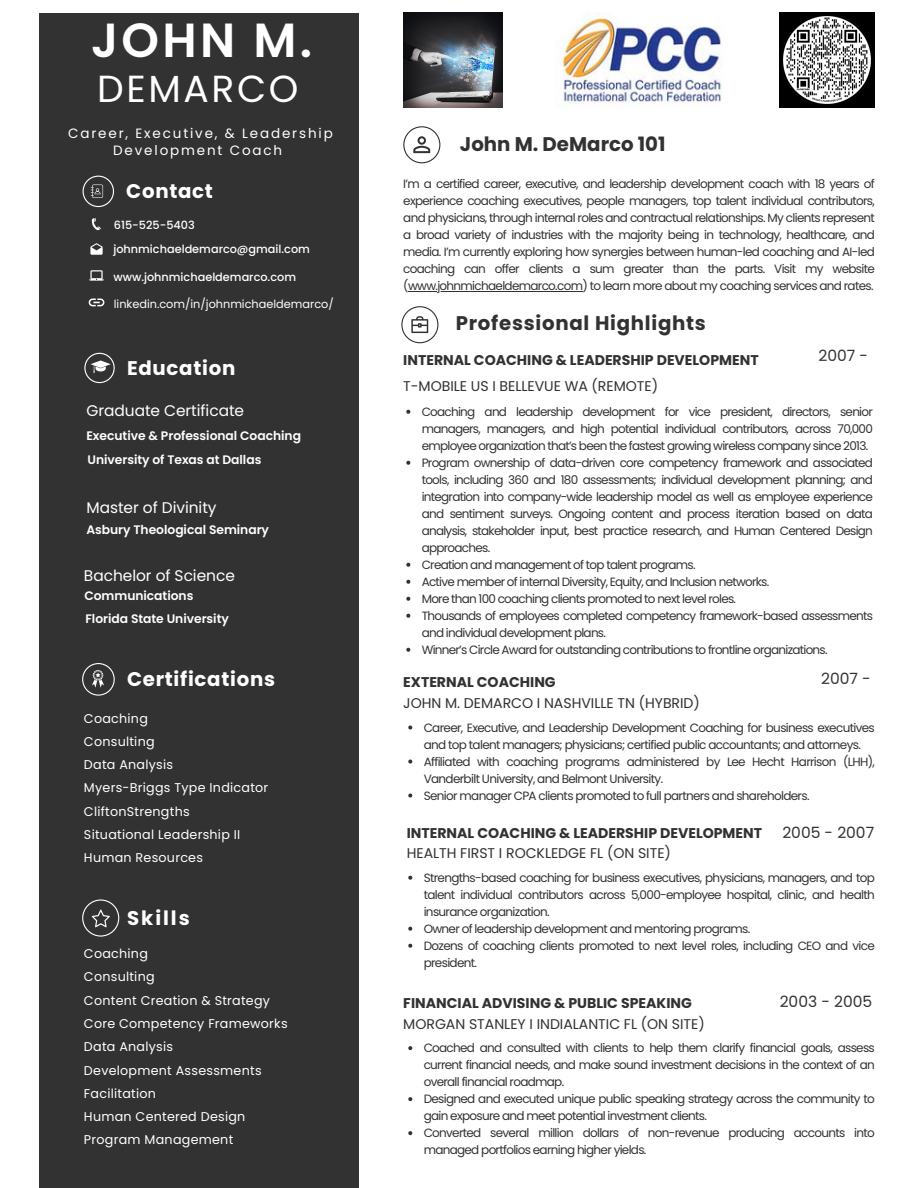
<style>
.page{position:relative;width:918px;height:1188px;background:#fff}
.page>*{position:absolute;margin:0;border:0;box-sizing:border-box;transform-origin:0 0}
.t1{font:600 47.85px "Poppins";color:#fff}
.t2{font:37.65px "Poppins";letter-spacing:.07em;color:#fff}
.t3{font:700 19.8px "Poppins";letter-spacing:.035em;color:#fff}
.t4{font:700 19.8px "Poppins";letter-spacing:.035em;color:#323232}
.t5{font:700 19.8px "Poppins";color:#323232}
.t6{font:15.45px "Poppins";letter-spacing:-.005em;color:#fff}
.t7{font:15.45px "Poppins";color:#323232}
.t8{font:14.1px "Poppins";color:#323232}
.t9{font:700 14.1px "Poppins";color:#323232}
.t10{font:13.5px/16.8px "Poppins";letter-spacing:.135em;color:#fff;text-align:center}
.t11{font:12.75px "Poppins";letter-spacing:.02em;color:#fff}
.t12{font:600 12.3px "Poppins";letter-spacing:-.005em;color:#fff}
.t13{font:12px/17px "Poppins";letter-spacing:-.06em;color:#323232}
.t14{font:500 11.25px "Poppins";color:#fff}
.t15{font:11.25px "Poppins";color:#fff}
</style>
<div class="page">
<div style="left:39px;top:13px;width:320px;height:1175px;background:#323232"></div>
<svg style="left:82px;top:899px;width:37px;height:38px"></svg>
<svg style="left:84px;top:353px;width:31px;height:30px"></svg>
<svg style="left:89px;top:270px;width:15px;height:11px"></svg>
<svg style="left:90px;top:243px;width:13px;height:12px"></svg>
<svg style="left:92px;top:218px;width:9px;height:12px"></svg>
<svg style="left:83px;top:176px;width:31px;height:31px"></svg>
<svg style="left:403px;top:126px;width:37px;height:37px"></svg>
<svg style="left:401px;top:306px;width:37px;height:37px"></svg>
<img style="left:556px;top:13px;width:166px;height:94px">
<svg style="left:89px;top:299px;width:15px;height:7px"></svg>
<svg style="left:82px;top:663px;width:33px;height:33px"></svg>
<img style="left:780px;top:13px;width:94px;height:94px">
<svg style="left:406px;top:410px;width:4px;height:4px"></svg>
<svg style="left:406px;top:461px;width:4px;height:4px"></svg>
<svg style="left:406px;top:563px;width:4px;height:4px"></svg>
<svg style="left:406px;top:580px;width:4px;height:4px"></svg>
<svg style="left:406px;top:597px;width:4px;height:4px"></svg>
<svg style="left:406px;top:614px;width:4px;height:4px"></svg>
<svg style="left:406px;top:648px;width:4px;height:4px"></svg>
<hr style="left:408px;top:291px;width:174px;height:1px;background:#323232">
<svg style="left:408px;top:726px;width:4px;height:4px"></svg>
<svg style="left:408px;top:760px;width:4px;height:4px"></svg>
<svg style="left:408px;top:794px;width:4px;height:4px"></svg>
<svg style="left:408px;top:876px;width:4px;height:4px"></svg>
<svg style="left:408px;top:927px;width:4px;height:4px"></svg>
<svg style="left:408px;top:944px;width:4px;height:4px"></svg>
<svg style="left:408px;top:1046px;width:4px;height:4px"></svg>
<svg style="left:408px;top:1097px;width:4px;height:4px"></svg>
<svg style="left:408px;top:1131px;width:4px;height:4px"></svg>
<img style="left:403px;top:13px;width:99px;height:94px">
<p class="t1" style="left:91px;top:7px;width:223px">JOHN M.</p>
<p class="t2" style="left:97px;top:63px;width:203px">DEMARCO</p>
<p class="t10" style="left:68px;top:125px;width:266px">Career, Executive, &amp; Leadership<br>Development Coach</p>
<p class="t3" style="left:126px;top:177px;width:88px">Contact</p>
<p class="t14" style="left:114px;top:217px;width:83px">615-525-5403</p>
<p class="t14" style="left:113px;top:241px;width:198px">johnmichaeldemarco@gmail.com</p>
<p class="t14" style="left:113px;top:269px;width:184px">www.johnmichaeldemarco.com</p>
<p class="t15" style="left:114px;top:296px;width:221px">linkedin.com/in/johnmichaeldemarco/</p>
<p class="t3" style="left:127px;top:354px;width:110px">Education</p>
<p class="t6" style="left:86px;top:399px;width:159px">Graduate Certificate</p>
<p class="t12" style="left:86px;top:427px;width:216px">Executive &amp; Professional Coaching</p>
<p class="t12" style="left:88px;top:451px;width:175px">University of Texas at Dallas</p>
<p class="t6" style="left:86px;top:497px;width:132px">Master of Divinity</p>
<p class="t12" style="left:86px;top:521px;width:184px">Asbury Theological Seminary</p>
<p class="t6" style="left:84px;top:564px;width:152px">Bachelor of Science</p>
<p class="t12" style="left:84px;top:587px;width:111px">Communications</p>
<p class="t12" style="left:85px;top:610px;width:145px">Florida State University</p>
<p class="t3" style="left:127px;top:665px;width:150px">Certifications</p>
<p class="t11" style="left:84px;top:709px;width:65px">Coaching</p>
<p class="t11" style="left:84px;top:732px;width:72px">Consulting</p>
<p class="t11" style="left:84px;top:756px;width:91px">Data Analysis</p>
<p class="t11" style="left:84px;top:779px;width:186px">Myers-Briggs Type Indicator</p>
<p class="t11" style="left:84px;top:802px;width:107px">CliftonStrengths</p>
<p class="t11" style="left:84px;top:826px;width:158px">Situational Leadership II</p>
<p class="t11" style="left:84px;top:849px;width:121px">Human Resources</p>
<p class="t3" style="left:127px;top:904px;width:64px">Skills</p>
<p class="t11" style="left:84px;top:945px;width:65px">Coaching</p>
<p class="t11" style="left:84px;top:968px;width:72px">Consulting</p>
<p class="t11" style="left:84px;top:991px;width:188px">Content Creation &amp; Strategy</p>
<p class="t11" style="left:84px;top:1015px;width:205px">Core Competency Frameworks</p>
<p class="t11" style="left:84px;top:1038px;width:91px">Data Analysis</p>
<p class="t11" style="left:84px;top:1085px;width:74px">Facilitation</p>
<p class="t11" style="left:84px;top:1108px;width:163px">Human Centered Design</p>
<p class="t11" style="left:84px;top:1061px;width:179px">Development Assessments</p>
<p class="t11" style="left:84px;top:1131px;width:151px">Program Management</p>
<p class="t5" style="left:460px;top:130px;width:207px">John M. DeMarco 101</p>
<p class="t13" style="left:403px;top:176px;width:473px;text-align:justify">I’m a certified career, executive, and leadership development coach with 18 years of experience coaching executives, people managers, top talent individual contributors, and physicians, through internal roles and contractual relationships. My clients represent a broad variety of industries with the majority being in technology, healthcare, and media. I’m currently exploring how synergies between human-led coaching and AI-led coaching can offer clients a sum greater than the parts. Visit my website (www.johnmichaeldemarco.com) to learn more about my coaching services and rates.</p>
<p class="t4" style="left:456px;top:309px;width:252px">Professional Highlights</p>
<p class="t9" style="left:403px;top:350px;width:357px">INTERNAL COACHING &amp; LEADERSHIP DEVELOPMENT</p>
<p class="t8" style="left:403px;top:376px;width:256px">T-MOBILE US I BELLEVUE WA (REMOTE)</p>
<p class="t7" style="left:819px;top:345px;width:51px">2007 -</p>
<p class="t13" style="left:422px;top:403px;width:453px;text-align:justify">Coaching and leadership development for vice president, directors, senior managers, managers, and high potential individual contributors, across 70,000 employee organization that’s been the fastest growing wireless company since 2013.</p>
<p class="t13" style="left:422px;top:454px;width:453px;text-align:justify">Program ownership of data-driven core competency framework and associated tools, including 360 and 180 assessments; individual development planning; and integration into company-wide leadership model as well as employee experience and sentiment surveys. Ongoing content and process iteration based on data analysis, stakeholder input, best practice research, and Human Centered Design approaches.</p>
<p class="t13" style="left:422px;top:556px;width:275px">Creation and management of top talent programs.</p>
<p class="t13" style="left:422px;top:573px;width:349px">Active member of internal Diversity, Equity, and Inclusion networks.</p>
<p class="t13" style="left:422px;top:590px;width:316px">More than 100 coaching clients promoted to next level roles.</p>
<p class="t13" style="left:422px;top:607px;width:453px">Thousands of employees completed competency framework-based assessments and individual development plans.</p>
<p class="t13" style="left:422px;top:641px;width:407px">Winner’s Circle Award for outstanding contributions to frontline organizations.</p>
<p class="t7" style="left:821px;top:668px;width:51px">2007 -</p>
<p class="t13" style="left:424px;top:719px;width:453px">Career, Executive, and Leadership Development Coaching for business executives and top talent managers; physicians; certified public accountants; and attorneys.</p>
<p class="t13" style="left:424px;top:753px;width:453px">Affiliated with coaching programs administered by Lee Hecht Harrison (LHH),<br>Vanderbilt University, and Belmont University.</p>
<p class="t13" style="left:424px;top:787px;width:387px">Senior manager CPA clients promoted to full partners and shareholders.</p>
<p class="t7" style="left:782px;top:822px;width:93px">2005 - 2007</p>
<p class="t8" style="left:407px;top:844px;width:266px">HEALTH FIRST I ROCKLEDGE FL (ON SITE)</p>
<p class="t9" style="left:403px;top:672px;width:154px">EXTERNAL COACHING</p>
<p class="t8" style="left:403px;top:694px;width:298px">JOHN M. DEMARCO I NASHVILLE TN (HYBRID)</p>
<p class="t9" style="left:407px;top:823px;width:357px">INTERNAL COACHING &amp; LEADERSHIP DEVELOPMENT</p>
<p class="t13" style="left:424px;top:869px;width:453px;text-align:justify">Strengths-based coaching for business executives, physicians, managers, and top talent individual contributors across 5,000-employee hospital, clinic, and health insurance organization.</p>
<p class="t13" style="left:424px;top:920px;width:328px">Owner of leadership development and mentoring programs.</p>
<p class="t13" style="left:424px;top:937px;width:453px">Dozens of coaching clients promoted to next level roles, including CEO and vice president.</p>
<p class="t7" style="left:780px;top:991px;width:94px">2003 - 2005</p>
<p class="t8" style="left:403px;top:1014px;width:303px">MORGAN STANLEY I INDIALANTIC FL (ON SITE)</p>
<p class="t9" style="left:403px;top:994px;width:290px">FINANCIAL ADVISING &amp; PUBLIC SPEAKING</p>
<p class="t13" style="left:424px;top:1039px;width:453px;text-align:justify">Coached and consulted with clients to help them clarify financial goals, assess current financial needs, and make sound investment decisions in the context of an overall financial roadmap.</p>
<p class="t13" style="left:424px;top:1090px;width:453px">Designed and executed unique public speaking strategy across the community to gain exposure and meet potential investment clients.</p>
<p class="t13" style="left:424px;top:1124px;width:453px">Converted several million dollars of non-revenue producing accounts into managed portfolios earning higher yields.</p>
</div>
